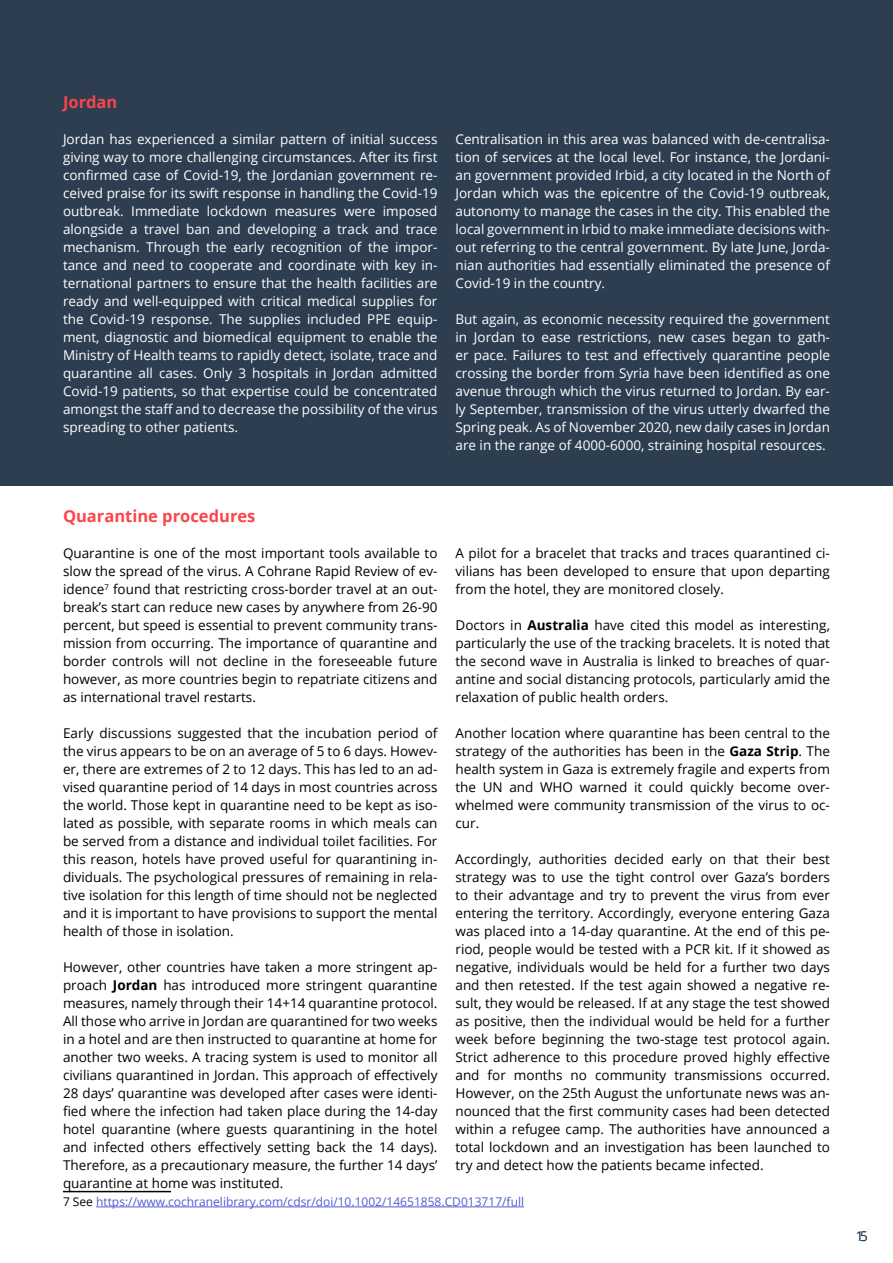
<style>
.page{position:relative;width:893px;height:1263px;background:#fff}
.page>*{position:absolute;margin:0;border:0;box-sizing:border-box;transform-origin:0 0}
.DSD_PARA{font:700 16.5px "Open Sans";color:#fc4449}
.DSD_PARA-2{font:13.5px/18px "Open Sans";color:#000;text-align:justify}
.DSD_PARA-3{font:13.5px/18px "Open Sans";color:#fff;text-align:justify}
.t1{font:13.5px "Open Sans";color:#031e35}
.t2{font:12px "Open Sans";color:#4f5cd6}
.s1{font-weight:700}
.s2{color:#000}
</style>
<div class="page">
<hr style="left:63px;top:1191px;width:108px;height:1px;background:#000">
<hr style="left:96px;top:1206px;width:428px;height:1px;background:#4f5cd6">
<div style="left:0;top:0;width:893px;height:486px;background:#2c3e50"></div>
<p class="DSD_PARA" style="left:63px;top:90px;width:56px">Jordan</p>
<p class="DSD_PARA-3" style="left:63px;top:130px;width:376px">Jordan has experienced a similar pattern of initial success giving way to more challenging circumstances. After its first confirmed case of Covid-19, the Jordanian government re&shy;ceived praise for its swift response in handling the Covid-19 outbreak. Immediate lockdown measures were imposed alongside a travel ban and developing a track and trace mechanism. Through the early recognition of the impor&shy;tance and need to cooperate and coordinate with key in&shy;ternational partners to ensure that the health facilities are ready and well-equipped with critical medical supplies for the Covid-19 response. The supplies included PPE equip&shy;ment, diagnostic and biomedical equipment to enable the Ministry of Health teams to rapidly detect, isolate, trace and quarantine all cases. Only 3 hospitals in Jordan admitted Covid-19 patients, so that expertise could be concentrated amongst the staff and to decrease the possibility of the virus spreading to other patients.</p>
<p class="DSD_PARA-3" style="left:455px;top:130px;width:376px">Centralisation in this area was balanced with de-centralisa&shy;tion of services at the local level. For instance, the Jordani&shy;an government provided Irbid, a city located in the North of Jordan which was the epicentre of the Covid-19 outbreak, autonomy to manage the cases in the city. This enabled the local government in Irbid to make immediate decisions with&shy;out referring to the central government. By late June, Jorda&shy;nian authorities had essentially eliminated the presence of Covid-19 in the country.</p>
<p class="DSD_PARA-3" style="left:455px;top:310px;width:376px">But again, as economic necessity required the government in Jordan to ease restrictions, new cases began to gath&shy;er pace. Failures to test and effectively quarantine people crossing the border from Syria have been identified as one avenue through which the virus returned to Jordan. By ear&shy;ly September, transmission of the virus utterly dwarfed the Spring peak. As of November 2020, new daily cases in Jordan are in the range of 4000-6000, straining hospital resources.</p>
<p class="DSD_PARA" style="left:63px;top:504px;width:194px">Quarantine procedures</p>
<p class="DSD_PARA-2" style="left:63px;top:544px;width:376px">Quarantine is one of the most important tools available to slow the spread of the virus. A Cohrane Rapid Review of ev&shy;idence<sup>7</sup><sup>2</sup>found that restricting cross-border travel at an out&shy;break’s start can reduce new cases by anywhere from 26-90 percent, but speed is essential to prevent community trans&shy;mission from occurring. The importance of quarantine and border controls will not decline in the foreseeable future however, as more countries begin to repatriate citizens and as international travel restarts.</p>
<p class="DSD_PARA-2" style="left:63px;top:724px;width:376px">Early discussions suggested that the incubation period of the virus appears to be on an average of 5 to 6 days. Howev&shy;er, there are extremes of 2 to 12 days. This has led to an ad&shy;vised quarantine period of 14 days in most countries across the world. Those kept in quarantine need to be kept as iso&shy;lated as possible, with separate rooms in which meals can be served from a distance and individual toilet facilities. For this reason, hotels have proved useful for quarantining in&shy;dividuals. The psychological pressures of remaining in rela&shy;tive isolation for this length of time should not be neglected and it is important to have provisions to support the mental health of those in isolation.</p>
<p class="DSD_PARA-2" style="left:63px;top:958px;width:376px">However, other countries have taken a more stringent ap&shy;proach <span class="s1">Jordan</span> has introduced more stringent quarantine measures, namely through their 14+14 quarantine protocol.<br>All those who arrive in Jordan are quarantined for two weeks in a hotel and are then instructed to quarantine at home for another two weeks. A tracing system is used to monitor all civilians quarantined in Jordan. This approach of effectively 28 days’ quarantine was developed after cases were identi&shy;fied where the infection had taken place during the 14-day hotel quarantine (where guests quarantining in the hotel and infected others effectively setting back the 14 days).<br>Therefore, as a precautionary measure, the further 14 days’ quarantine at home was instituted.</p>
<p class="t2" style="left:63px;top:1193px;width:463px"><span class="s2">7 See</span> https://www.cochranelibrary.com/cdsr/doi/10.1002/14651858.CD013717/full</p>
<p class="DSD_PARA-2" style="left:455px;top:544px;width:376px">A pilot for a bracelet that tracks and traces quarantined ci&shy;vilians has been developed to ensure that upon departing from the hotel, they are monitored closely.</p>
<p class="DSD_PARA-2" style="left:455px;top:616px;width:376px">Doctors in <span class="s1">Australia</span> have cited this model as interesting, particularly the use of the tracking bracelets. It is noted that the second wave in Australia is linked to breaches of quar&shy;antine and social distancing protocols, particularly amid the relaxation of public health orders.</p>
<p class="DSD_PARA-2" style="left:455px;top:724px;width:376px">Another location where quarantine has been central to the strategy of the authorities has been in the <span class="s1">Gaza Strip</span>. The health system in Gaza is extremely fragile and experts from the UN and WHO warned it could quickly become over&shy;whelmed were community transmission of the virus to oc&shy;cur.</p>
<p class="DSD_PARA-2" style="left:455px;top:850px;width:376px">Accordingly, authorities decided early on that their best strategy was to use the tight control over Gaza’s borders to their advantage and try to prevent the virus from ever entering the territory. Accordingly, everyone entering Gaza was placed into a 14-day quarantine. At the end of this pe&shy;riod, people would be tested with a PCR kit. If it showed as negative, individuals would be held for a further two days and then retested. If the test again showed a negative re&shy;sult, they would be released. If at any stage the test showed as positive, then the individual would be held for a further week before beginning the two-stage test protocol again.<br>Strict adherence to this procedure proved highly effective and for months no community transmissions occurred.<br>However, on the 25th August the unfortunate news was an&shy;nounced that the first community cases had been detected within a refugee camp. The authorities have announced a total lockdown and an investigation has been launched to try and detect how the patients became infected.</p>
<p class="t1" style="left:856px;top:1226px;width:14px">15</p>
</div>
